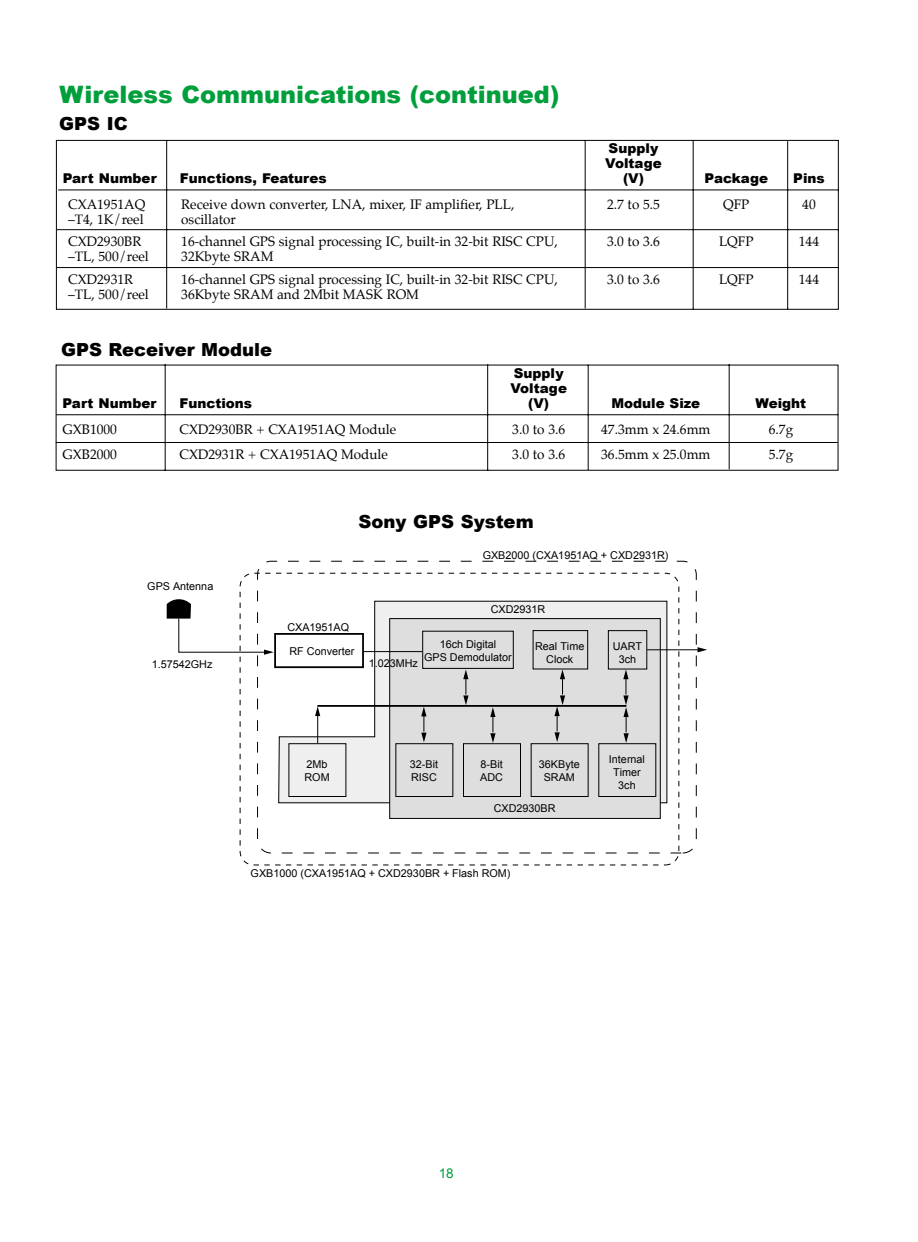
<style>
.page{position:relative;width:918px;height:1242px;background:#fff}
.page>*{position:absolute;margin:0;border:0;box-sizing:border-box;transform-origin:0 0}
.t1{font:900 24px "Arial";color:#009f3c}
.t2{font:900 18px "Arial";color:#000}
.t3{font:13.5px "Palatino";color:#000}
.t4{font:900 13.5px/15px "Arial";color:#000}
.t5{font:13.5px "Arial";color:#009f3c}
.t6{font:10.8px/13px "Arial";color:#000;text-align:center}
</style>
<div class="page">
<svg style="left:56px;top:139px;width:783px;height:171px"></svg>
<svg style="left:55px;top:364px;width:784px;height:107px"></svg>
<svg style="left:278px;top:601px;width:389px;height:202px;fill:#efefef"></svg>
<div style="left:390px;top:618px;width:270px;height:201px;background:#dedede;border:1px solid #000"></div>
<div style="left:274px;top:633px;width:90px;height:35px;border:2px solid #000"></div>
<div style="left:240px;top:573px;width:439px;height:292px;border:1px dashed #000;border-radius:14px"></div>
<svg style="left:167px;top:598px;width:107px;height:57px"></svg>
<div style="left:257px;top:561px;width:440px;height:292px;border:1px dashed #000;border-radius:13px"></div>
<div style="left:422px;top:631px;width:92px;height:38px;border:1px solid #000"></div>
<hr style="left:364px;top:651px;width:58px;height:1px;background:#000">
<div style="left:533px;top:630px;width:55px;height:39px;border:1px solid #000"></div>
<div style="left:608px;top:630px;width:39px;height:39px;border:1px solid #000"></div>
<hr style="left:647px;top:649px;width:52px;height:1px;background:#000">
<svg style="left:698px;top:647px;width:9px;height:5px"></svg>
<div style="left:288px;top:743px;width:58px;height:54px;border:1px solid #000"></div>
<div style="left:395px;top:743px;width:58px;height:54px;border:1px solid #000"></div>
<div style="left:463px;top:743px;width:58px;height:54px;border:1px solid #000"></div>
<div style="left:531px;top:743px;width:58px;height:54px;border:1px solid #000"></div>
<div style="left:598px;top:743px;width:58px;height:54px;border:1px solid #000"></div>
<hr style="left:317px;top:705px;width:309px;height:2px;background:#000">
<svg style="left:315px;top:706px;width:5px;height:37px"></svg>
<svg style="left:421px;top:707px;width:6px;height:35px"></svg>
<svg style="left:490px;top:707px;width:6px;height:36px"></svg>
<svg style="left:463px;top:669px;width:6px;height:36px"></svg>
<svg style="left:554px;top:669px;width:11px;height:73px"></svg>
<svg style="left:623px;top:669px;width:6px;height:74px"></svg>
<h1 class="t1" style="left:60px;top:76px;width:501px">Wireless Communications (continued)</h1>
<h2 class="t2" style="left:59px;top:110px;width:70px">GPS IC</h2>
<p class="t4" style="left:605px;top:141px;width:58px">Supply<br>Voltage</p>
<p class="t4" style="left:63px;top:171px;width:95px">Part Number</p>
<p class="t4" style="left:180px;top:171px;width:149px">Functions, Features</p>
<p class="t4" style="left:623px;top:171px;width:23px">(V)</p>
<p class="t4" style="left:705px;top:171px;width:65px">Package</p>
<p class="t4" style="left:793px;top:171px;width:33px">Pins</p>
<p class="t3" style="left:68px;top:198px;width:79px">CXA1951AQ</p>
<p class="t3" style="left:181px;top:198px;width:335px">Receive down converter, LNA, mixer, IF amplifier, PLL,</p>
<p class="t3" style="left:607px;top:198px;width:54px">2.7 to 5.5</p>
<p class="t3" style="left:723px;top:198px;width:28px">QFP</p>
<p class="t3" style="left:802px;top:198px;width:15px">40</p>
<p class="t3" style="left:68px;top:213px;width:77px">–T4, 1K/reel</p>
<p class="t3" style="left:181px;top:213px;width:56px">oscillator</p>
<p class="t3" style="left:68px;top:235px;width:75px">CXD2930BR</p>
<p class="t3" style="left:181px;top:235px;width:378px">16-channel GPS signal processing IC, built-in 32-bit RISC CPU,</p>
<p class="t3" style="left:607px;top:235px;width:54px">3.0 to 3.6</p>
<p class="t3" style="left:719px;top:235px;width:36px">LQFP</p>
<p class="t3" style="left:799px;top:235px;width:22px">144</p>
<p class="t3" style="left:68px;top:250px;width:82px">–TL, 500/reel</p>
<p class="t3" style="left:181px;top:250px;width:94px">32Kbyte SRAM</p>
<p class="t3" style="left:68px;top:273px;width:67px">CXD2931R</p>
<p class="t3" style="left:181px;top:273px;width:378px">16-channel GPS signal processing IC, built-in 32-bit RISC CPU,</p>
<p class="t3" style="left:607px;top:273px;width:54px">3.0 to 3.6</p>
<p class="t3" style="left:719px;top:273px;width:36px">LQFP</p>
<p class="t3" style="left:799px;top:273px;width:22px">144</p>
<p class="t3" style="left:68px;top:288px;width:82px">–TL, 500/reel</p>
<p class="t3" style="left:181px;top:288px;width:239px">36Kbyte SRAM and 2Mbit MASK ROM</p>
<h2 class="t2" style="left:61px;top:336px;width:213px">GPS Receiver Module</h2>
<p class="t4" style="left:510px;top:365px;width:58px">Supply<br>Voltage</p>
<p class="t4" style="left:62px;top:395px;width:95px">Part Number</p>
<p class="t4" style="left:179px;top:395px;width:74px">Functions</p>
<p class="t4" style="left:528px;top:395px;width:23px">(V)</p>
<p class="t4" style="left:611px;top:395px;width:90px">Module Size</p>
<p class="t4" style="left:756px;top:395px;width:52px">Weight</p>
<p class="t3" style="left:62px;top:423px;width:56px">GXB1000</p>
<p class="t3" style="left:179px;top:423px;width:218px">CXD2930BR + CXA1951AQ Module</p>
<p class="t3" style="left:512px;top:423px;width:54px">3.0 to 3.6</p>
<p class="t3" style="left:601px;top:423px;width:111px">47.3mm x 24.6mm</p>
<p class="t3" style="left:769px;top:423px;width:26px">6.7g</p>
<p class="t3" style="left:62px;top:448px;width:56px">GXB2000</p>
<p class="t3" style="left:179px;top:448px;width:210px">CXD2931R + CXA1951AQ Module</p>
<p class="t3" style="left:512px;top:448px;width:54px">3.0 to 3.6</p>
<p class="t3" style="left:601px;top:448px;width:111px">36.5mm x 25.0mm</p>
<p class="t3" style="left:769px;top:448px;width:26px">5.7g</p>
<h2 class="t2" style="left:358px;top:508px;width:177px">Sony GPS System</h2>
<p class="t6" style="left:147px;top:580px;width:68px">GPS Antenna</p>
<p class="t6" style="left:152px;top:658px;width:62px">1.57542GHz</p>
<p class="t6" style="left:483px;top:548px;width:187px">GXB2000 (CXA1951AQ + CXD2931R)</p>
<p class="t6" style="left:287px;top:621px;width:63px">CXA1951AQ</p>
<p class="t6" style="left:290px;top:644px;width:66px">RF Converter</p>
<p class="t6" style="left:491px;top:603px;width:56px">CXD2931R</p>
<p class="t6" style="left:424px;top:638px;width:89px">16ch Digital<br>GPS Demodulator</p>
<p class="t6" style="left:369px;top:656px;width:51px">1.023MHz</p>
<p class="t6" style="left:535px;top:640px;width:51px">Real Time<br>Clock</p>
<p class="t6" style="left:613px;top:640px;width:31px">UART<br>3ch</p>
<p class="t6" style="left:305px;top:757px;width:27px;text-align:left">2Mb<br>ROM</p>
<p class="t6" style="left:410px;top:757px;width:30px;text-align:left">32-Bit<br>RISC</p>
<p class="t6" style="left:480px;top:757px;width:24px;text-align:left">8-Bit<br>ADC</p>
<p class="t6" style="left:539px;top:757px;width:42px">36KByte<br>SRAM</p>
<p class="t6" style="left:609px;top:753px;width:38px">Internal<br>Timer<br>3ch</p>
<p class="t6" style="left:494px;top:802px;width:63px">CXD2930BR</p>
<p class="t6" style="left:251px;top:867px;width:261px">GXB1000 (CXA1951AQ + CXD2930BR + Flash ROM)</p>
<p class="t5" style="left:439px;top:1165px;width:17px">18</p>
</div>
